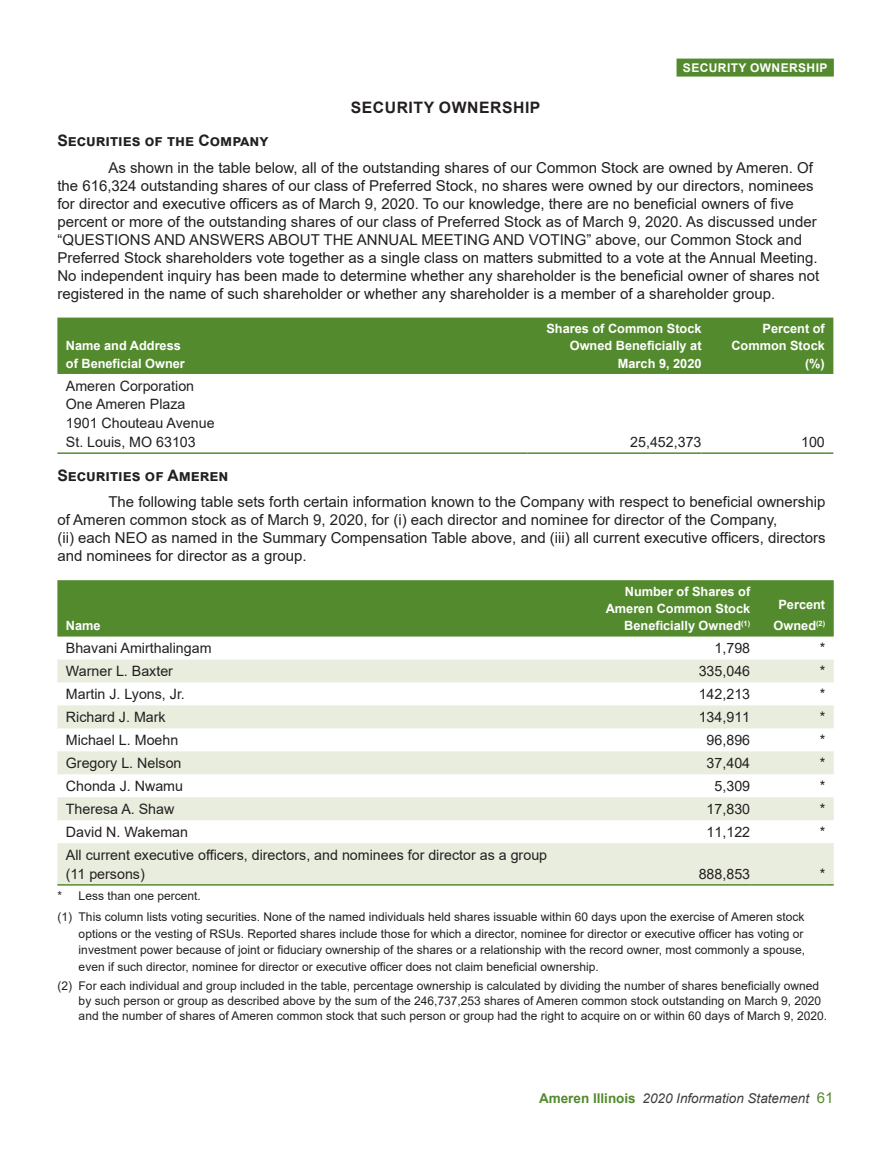
<style>
.page{position:relative;width:891px;height:1161px;background:#fff}
.page>*{position:absolute;margin:0;border:0;box-sizing:border-box;transform-origin:0 0}
.t1{font:700 15.75px "Arial";color:#231f20}
.t2{font:700 15.75px "Arial";letter-spacing:.035em;color:#231f20}
.t3{font:15px/18px "Arial";color:#231f20}
.t4{font:14.25px/18.8px "Arial";color:#231f20}
.t5{font:italic 13.5px "Arial";color:#3e3e3f}
.t6{font:700 12.75px/17.2px "Arial";color:#fff;text-align:right}
.t7{font:12px/16.5px "Arial";color:#231f20}
.t8{font:700 12px "Arial";letter-spacing:.035em;color:#fff}
.s1{font-weight:700;font-style:normal;color:#548a2e}
.s2{font-style:normal;font-size:15px;color:#548a2e}
</style>
<div class="page">
<div style="left:677px;top:59px;width:157px;height:18px;background:#548a2e"></div>
<div style="left:57px;top:318px;width:776px;height:56px;background:#548a2e"></div>
<svg style="left:57px;top:452px;width:9px;height:2px"></svg>
<hr style="left:66px;top:452px;width:461px;height:2px;background:#548a2e">
<hr style="left:527px;top:452px;width:175px;height:2px;background:#548a2e">
<hr style="left:702px;top:452px;width:123px;height:2px;background:#548a2e">
<svg style="left:825px;top:452px;width:8px;height:2px"></svg>
<div style="left:57px;top:580px;width:777px;height:57px;background:#548a2e"></div>
<svg style="left:57px;top:660px;width:777px;height:224px;fill:#e8edde"></svg>
<svg style="left:57px;top:884px;width:9px;height:2px"></svg>
<hr style="left:66px;top:884px;width:525px;height:2px;background:#548a2e">
<hr style="left:591px;top:884px;width:159px;height:2px;background:#548a2e">
<hr style="left:750px;top:884px;width:75px;height:2px;background:#548a2e">
<svg style="left:825px;top:884px;width:9px;height:2px"></svg>
<p class="t2" style="left:351px;top:97px;width:191px">SECURITY OWNERSHIP</p>
<p class="t8" style="left:683px;top:60px;width:146px">SECURITY OWNERSHIP</p>
<p class="t1" style="left:57px;top:130px;width:212px">Securities of the Company</p>
<p class="t3" style="left:57px;top:158px;width:764px;text-indent:51px">As shown in the table below, all of the outstanding shares of our Common Stock are owned by Ameren. Of the 616,324 outstanding shares of our class of Preferred Stock, no shares were owned by our directors, nominees for director and executive officers as of March 9, 2020. To our knowledge, there are no beneficial owners of five percent or more of the outstanding shares of our class of Preferred Stock as of March 9, 2020. As discussed under “QUESTIONS AND ANSWERS ABOUT THE ANNUAL MEETING AND VOTING” above, our Common Stock and Preferred Stock shareholders vote together as a single class on matters submitted to a vote at the Annual Meeting.<br>No independent inquiry has been made to determine whether any shareholder is the beneficial owner of shares not registered in the name of such shareholder or whether any shareholder is a member of a shareholder group.</p>
<p class="t6" style="left:66px;top:337px;width:121px;text-align:left">Name and Address of Beneficial Owner</p>
<p class="t6" style="left:546px;top:320px;width:157px">Shares of Common Stock<br>Owned Beneficially at<br>March 9, 2020</p>
<p class="t6" style="left:731px;top:320px;width:95px">Percent of<br>Common Stock (%)</p>
<p class="t4" style="left:66px;top:376px;width:150px">Ameren Corporation<br>One Ameren Plaza<br>1901 Chouteau Avenue<br>St. Louis, MO 63103</p>
<p class="t4" style="left:630px;top:432px;width:73px">25,452,373</p>
<p class="t4" style="left:801px;top:432px;width:25px">100</p>
<p class="t1" style="left:57px;top:464px;width:172px">Securities of Ameren</p>
<p class="t3" style="left:57px;top:493px;width:770px;text-indent:51px">The following table sets forth certain information known to the Company with respect to beneficial ownership of Ameren common stock as of March 9, 2020, for (i) each director and nominee for director of the Company,<br>(ii) each NEO as named in the Summary Compensation Table above, and (iii) all current executive officers, directors and nominees for director as a group.</p>
<p class="t6" style="left:66px;top:617px;width:36px">Name</p>
<p class="t6" style="left:606px;top:583px;width:146px">Number of Shares of<br>Ameren Common Stock<br>Beneficially Owned<sup>(1)</sup></p>
<p class="t6" style="left:774px;top:594px;width:53px;line-height:21.5px;text-align:center">Percent<br>Owned<sup>(2)</sup></p>
<p class="t4" style="left:66px;top:639px;width:147px">Bhavani Amirthalingam</p>
<p class="t4" style="left:715px;top:639px;width:37px">1,798</p>
<p class="t4" style="left:820px;top:639px;width:7px">*</p>
<p class="t4" style="left:66px;top:662px;width:109px">Warner L. Baxter</p>
<p class="t4" style="left:699px;top:662px;width:53px">335,046</p>
<p class="t4" style="left:820px;top:662px;width:7px">*</p>
<p class="t4" style="left:66px;top:685px;width:121px">Martin J. Lyons, Jr.</p>
<p class="t4" style="left:699px;top:685px;width:53px">142,213</p>
<p class="t4" style="left:820px;top:685px;width:7px">*</p>
<p class="t4" style="left:66px;top:708px;width:101px">Richard J. Mark</p>
<p class="t4" style="left:699px;top:708px;width:53px">134,911</p>
<p class="t4" style="left:820px;top:708px;width:7px">*</p>
<p class="t4" style="left:66px;top:731px;width:114px">Michael L. Moehn</p>
<p class="t4" style="left:707px;top:731px;width:45px">96,896</p>
<p class="t4" style="left:820px;top:731px;width:7px">*</p>
<p class="t4" style="left:66px;top:753px;width:117px">Gregory L. Nelson</p>
<p class="t4" style="left:707px;top:753px;width:45px">37,404</p>
<p class="t4" style="left:820px;top:753px;width:7px">*</p>
<p class="t4" style="left:66px;top:776px;width:119px">Chonda J. Nwamu</p>
<p class="t4" style="left:715px;top:776px;width:37px">5,309</p>
<p class="t4" style="left:820px;top:776px;width:7px">*</p>
<p class="t4" style="left:66px;top:799px;width:110px">Theresa A. Shaw</p>
<p class="t4" style="left:707px;top:799px;width:45px">17,830</p>
<p class="t4" style="left:820px;top:799px;width:7px">*</p>
<p class="t4" style="left:66px;top:822px;width:124px">David N. Wakeman</p>
<p class="t4" style="left:707px;top:822px;width:45px">11,122</p>
<p class="t4" style="left:820px;top:822px;width:7px">*</p>
<p class="t4" style="left:66px;top:845px;width:483px">All current executive officers, directors, and nominees for director as a group (11 persons)</p>
<p class="t4" style="left:699px;top:864px;width:53px">888,853</p>
<p class="t4" style="left:820px;top:864px;width:7px">*</p>
<p class="t7" style="left:57px;top:886px;width:748px;line-height:20.7px">* Less than one percent.<br>(1) This column lists voting securities. None of the named individuals held shares issuable within 60 days upon the exercise of Ameren stock</p>
<p class="t7" style="left:79px;top:925px;width:728px">options or the vesting of RSUs. Reported shares include those for which a director, nominee for director or executive officer has voting or investment power because of joint or fiduciary ownership of the shares or a relationship with the record owner, most commonly a spouse, even if such director, nominee for director or executive officer does not claim beneficial ownership.</p>
<p class="t7" style="left:79px;top:978px;width:750px;line-height:15px;text-indent:-21px">(2) For each individual and group included in the table, percentage ownership is calculated by dividing the number of shares beneficially owned by such person or group as described above by the sum of the 246,737,253 shares of Ameren common stock outstanding on March 9, 2020 and the number of shares of Ameren common stock that such person or group had the right to acquire on or within 60 days of March 9, 2020.</p>
<p class="t5" style="left:539px;top:1090px;width:296px"><span class="s1">Ameren Illinois</span> 2020 Information Statement <span class="s2">61</span></p>
</div>
